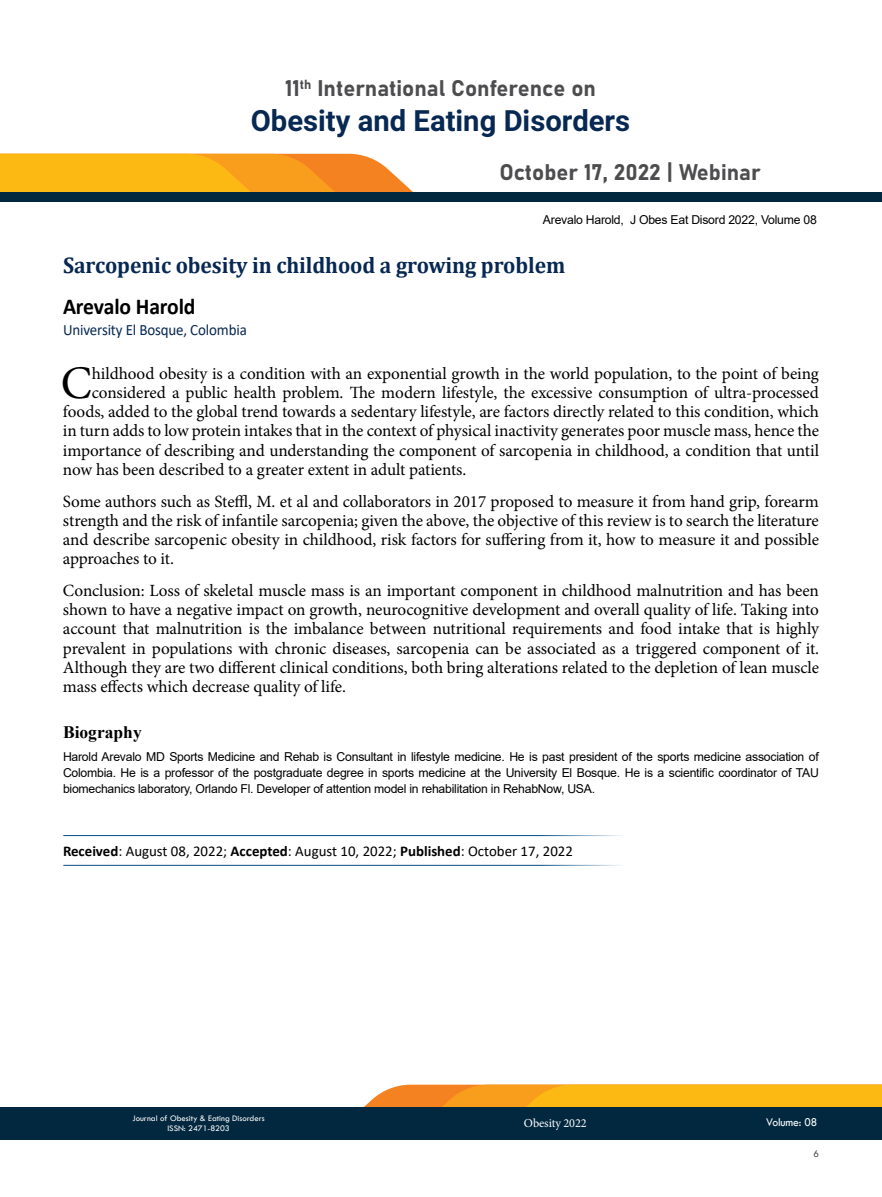
<style>
.page{position:relative;width:882px;height:1197px;background:#fff}
.page>*{position:absolute;margin:0;border:0;box-sizing:border-box;transform-origin:0 0}
.t1{font:46.73px "Minion Pro";color:#000}
.t2{font:700 29.22px "Roboto";color:#072852}
.t3{font:700 22.75px "Cambria";letter-spacing:-.005em;color:#072852;scale:.95 1}
.t4{font:700 22.75px "Calibri";letter-spacing:-.005em;color:#000;scale:.95 1}
.t5{font:22.4px "Bahnschrift";color:#4d4d4f}
.t6{font:700 17.5px "Times New Roman";color:#000}
.t7{font:17.15px/19.2px "Minion Pro";letter-spacing:-.005em;color:#000;text-align:justify}
.t8{font:15.75px "Calibri";letter-spacing:-.01em;color:#072852;scale:.95 1}
.t9{font:14.88px "Calibri";color:#000}
.t10{font:12.25px/15.8px "Arial";letter-spacing:-.02em;color:#000;text-align:justify}
.t11{font:12.25px "Minion Pro";letter-spacing:-.01em;color:#fff}
.t12{font:12.25px "Tw Cen";letter-spacing:-.01em;color:#fff;scale:.95 1}
.t13{font:10.5px "Tw Cen";color:#4d4d4f;scale:.95 1}
.t14{font:8.75px/10.5px "Tw Cen";color:#fff;text-align:center}
.s1{font-weight:700}
</style>
<div class="page">
<svg style="left:364px;top:1085px;width:518px;height:22px;background:#fbae1d"></svg>
<div style="left:0;top:1107px;width:882px;height:33px;background:#02283f"></div>
<svg style="left:0;top:154px;width:413px;height:38px;background:#faac24"></svg>
<div style="left:0;top:192px;width:882px;height:10px;background:#02283f"></div>
<hr style="left:63px;top:835px;width:595px;height:1px;background:#004b84">
<hr style="left:63px;top:865px;width:595px;height:1px;background:#004b84">
<h3 class="t5" style="left:285px;top:71px;width:312px">11<sup>th</sup> International Conference on</h3>
<h2 class="t2" style="left:251px;top:100px;width:381px">Obesity and Eating Disorders</h2>
<h3 class="t5" style="left:499px;top:156px;width:263px">October 17, 2022 | Webinar</h3>
<p class="t10" style="left:543px;top:212px;width:275px">Arevalo Harold, J Obes Eat Disord 2022, Volume 08</p>
<h3 class="t3" style="left:63px;top:249px;width:530px">Sarcopenic obesity in childhood a growing problem</h3>
<h3 class="t4" style="left:63px;top:290px;width:141px">Arevalo Harold</h3>
<p class="t8" style="left:63px;top:318px;width:195px">University El Bosque, Colombia</p>
<h1 class="t1" style="left:61px;top:352px;width:33px">C</h1>
<p class="t7" style="left:92px;top:364px;width:729px">hildhood obesity is a condition with an exponential growth in the world population, to the point of being</p>
<p class="t7" style="left:92px;top:383px;width:729px">considered a public health problem. The modern lifestyle, the excessive consumption of ultra-processed</p>
<p class="t7" style="left:63px;top:402px;width:758px">foods, added to the global trend towards a sedentary lifestyle, are factors directly related to this condition, which</p>
<p class="t7" style="left:63px;top:421px;width:758px">in turn adds to low protein intakes that in the context of physical inactivity generates poor muscle mass, hence the</p>
<p class="t7" style="left:63px;top:441px;width:758px">importance of describing and understanding the component of sarcopenia in childhood, a condition that until</p>
<p class="t7" style="left:63px;top:460px;width:405px">now has been described to a greater extent in adult patients.</p>
<p class="t7" style="left:63px;top:492px;width:758px">Some authors such as Steffl, M. et al and collaborators in 2017 proposed to measure it from hand grip, forearm strength and the risk of infantile sarcopenia; given the above, the objective of this review is to search the literature and describe sarcopenic obesity in childhood, risk factors for suffering from it, how to measure it and possible approaches to it.</p>
<p class="t7" style="left:63px;top:581px;width:758px">Conclusion: Loss of skeletal muscle mass is an important component in childhood malnutrition and has been shown to have a negative impact on growth, neurocognitive development and overall quality of life. Taking into account that malnutrition is the imbalance between nutritional requirements and food intake that is highly prevalent in populations with chronic diseases, sarcopenia can be associated as a triggered component of it.<br>Although they are two different clinical conditions, both bring alterations related to the depletion of lean muscle mass effects which decrease quality of life.</p>
<p class="t6" style="left:63px;top:720px;width:80px">Biography</p>
<p class="t10" style="left:63px;top:749px;width:757px">Harold Arevalo MD Sports Medicine and Rehab is Consultant in lifestyle medicine. He is past president of the sports medicine association of Colombia. He is a professor of the postgraduate degree in sports medicine at the University El Bosque. He is a scientific coordinator of TAU biomechanics laboratory, Orlando Fl. Developer of attention model in rehabilitation in RehabNow, USA.</p>
<p class="t9" style="left:63px;top:840px;width:511px"><span class="s1">Received</span>: August 08, 2022; <span class="s1">Accepted</span>: August 10, 2022; <span class="s1">Published</span>: October 17, 2022</p>
<p class="t14" style="left:132px;top:1112px;width:134px">Journal of Obesity &amp; Eating Disorders<br>ISSN: 2471-8203</p>
<p class="t11" style="left:524px;top:1115px;width:64px">Obesity 2022</p>
<p class="t12" style="left:766px;top:1115px;width:55px">Volume: 08</p>
<p class="t13" style="left:813px;top:1147px;width:7px">6</p>
</div>
